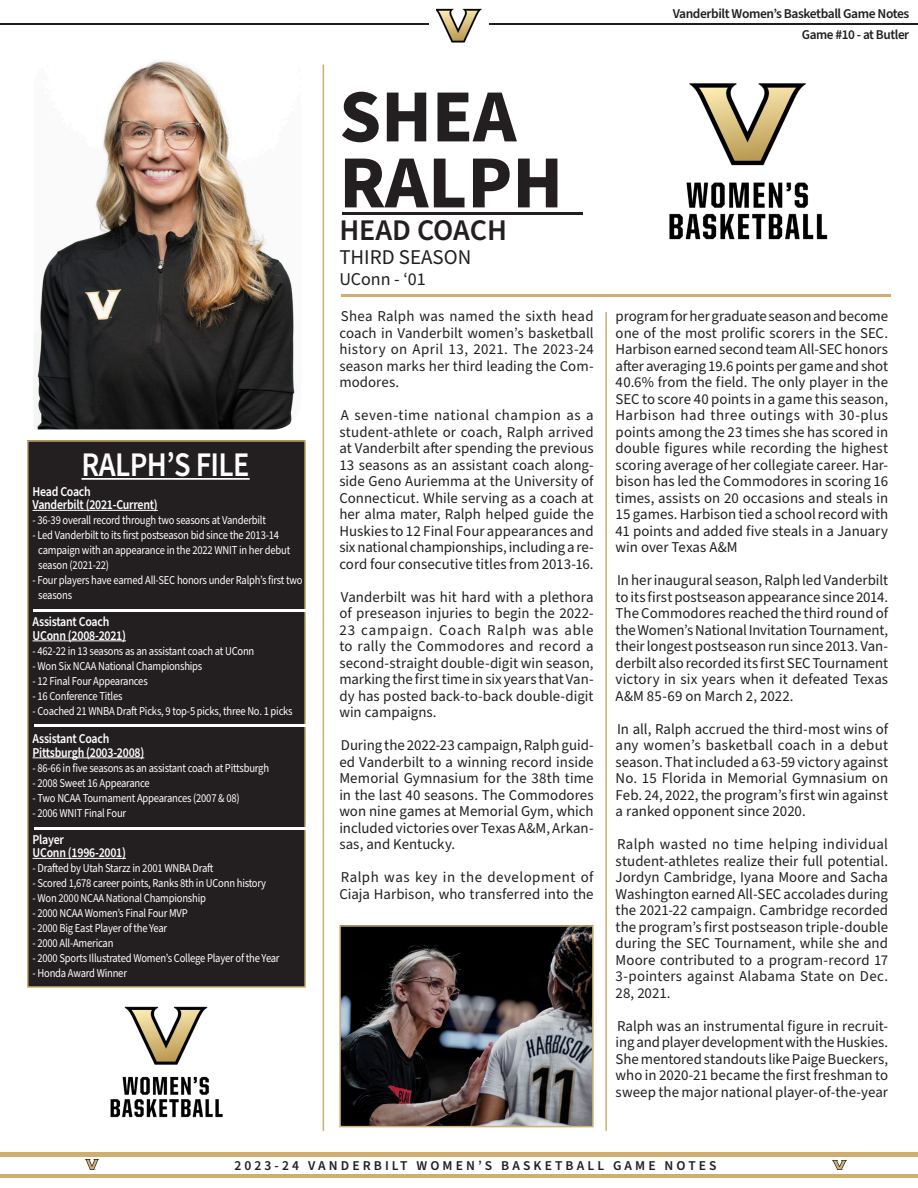
<style>
.page{position:relative;width:918px;height:1188px;background:#fff}
.page>*{position:absolute;margin:0;border:0;box-sizing:border-box;transform-origin:0 0}
.t1{font:700 75px/66px "Source Sans Pro";color:#231f20}
.t2{font:600 34.5px "Source Sans Pro";letter-spacing:-.02em;color:#fff;scale:.88 1}
.t3{font:600 30px "Source Sans Pro";color:#231f20}
.t4{font:21px "Source Sans Pro";color:#231f20}
.t5{font:18px "Source Sans Pro";color:#231f20}
.individual_record_STAT3{font:15px/16.5px "Source Sans Pro";letter-spacing:.005em;color:#231f20;text-align:justify}
.t6{font:600 13.5px "Source Sans Pro";letter-spacing:-.02em;color:#fff;scale:.88 1}
.t7{font:600 13.5px "Source Sans Pro";letter-spacing:-.03em;color:#231f20}
.t8{font:600 13.5px "Source Sans Pro";letter-spacing:.23em;color:#231f20}
.t9{font:12px/15px "Source Sans Pro";letter-spacing:-.02em;color:#fff;scale:.88 1}
</style>
<div class="page">
<hr style="left:0;top:23px;width:428px;height:2px;background:#231f20">
<hr style="left:490px;top:23px;width:428px;height:2px;background:#231f20">
<img style="left:436px;top:8px;width:46px;height:35px">
<hr style="left:0;top:1174px;width:918px;height:4px;background:#cfae70">
<svg style="left:833px;top:1160px;width:13px;height:10px"></svg>
<hr style="left:0;top:1152px;width:918px;height:4px;background:#cfae70">
<svg style="left:86px;top:1160px;width:13px;height:9px"></svg>
<hr style="left:323px;top:65px;width:1px;height:1066px;background:#cfae70">
<hr style="left:342px;top:212px;width:240px;height:2px;background:#231f20">
<hr style="left:341px;top:294px;width:550px;height:3px;background:#cfae70">
<div style="left:28px;top:441px;width:277px;height:546px;background:#231f20"></div>
<div style="left:27px;top:440px;width:279px;height:548px;border:2px solid #cfae70"></div>
<hr style="left:82px;top:478px;width:168px;height:2px;background:#fff">
<hr style="left:33px;top:510px;width:125px;height:1px;background:#fff">
<hr style="left:33px;top:641px;width:93px;height:1px;background:#fff">
<hr style="left:33px;top:758px;width:111px;height:1px;background:#fff">
<hr style="left:33px;top:858px;width:93px;height:1px;background:#fff">
<hr style="left:34px;top:609px;width:273px;height:3px;background:#fff">
<hr style="left:34px;top:828px;width:273px;height:2px;background:#fff">
<hr style="left:34px;top:724px;width:273px;height:2px;background:#fff">
<img style="left:35px;top:60px;width:260px;height:370px">
<img style="left:342px;top:928px;width:249px;height:196px">
<div style="left:339px;top:925px;width:255px;height:202px;border:2px solid #cfae70"></div>
<hr style="left:605px;top:312px;width:2px;height:819px;background:#cfae70">
<img style="left:669px;top:83px;width:159px;height:157px">
<img style="left:110px;top:1006px;width:113px;height:112px">
<p class="t7" style="left:673px;top:5px;width:238px">Vanderbilt Women’s Basketball Game Notes</p>
<p class="t2" style="left:82px;top:442px;width:193px">RALPH’S FILE</p>
<p class="t6" style="left:33px;top:482px;width:68px">Head Coach</p>
<p class="t6" style="left:33px;top:496px;width:144px">Vanderbilt (2021-Current)</p>
<p class="t9" style="left:33px;top:513px;width:267px">- 36-39 overall record through two seasons at Vanderbilt</p>
<p class="t9" style="left:38px;top:528px;width:288px;text-indent:-6px">- Led Vanderbilt to its first postseason bid since the 2013-14 campaign with an appearance in the 2022 WNIT in her debut season (2021-22)</p>
<p class="t9" style="left:38px;top:573px;width:302px;text-indent:-6px">- Four players have earned All-SEC honors under Ralph’s first two seasons</p>
<p class="t6" style="left:33px;top:613px;width:89px">Assistant Coach</p>
<p class="t6" style="left:33px;top:626px;width:108px">UConn (2008-2021)</p>
<p class="t9" style="left:33px;top:644px;width:254px">- 462-22 in 13 seasons as an assistant coach at UConn</p>
<p class="t9" style="left:33px;top:659px;width:195px">- Won Six NCAA National Championships</p>
<p class="t9" style="left:33px;top:674px;width:132px">- 12 Final Four Appearances</p>
<p class="t9" style="left:33px;top:689px;width:104px">- 16 Conference Titles</p>
<p class="t9" style="left:33px;top:704px;width:297px">- Coached 21 WNBA Draft Picks, 9 top-5 picks, three No. 1 picks</p>
<p class="t6" style="left:33px;top:730px;width:89px">Assistant Coach</p>
<p class="t6" style="left:33px;top:743px;width:129px">Pittsburgh (2003-2008)</p>
<p class="t9" style="left:33px;top:761px;width:270px">- 86-66 in five seasons as an assistant coach at Pittsburgh</p>
<p class="t9" style="left:33px;top:776px;width:135px">- 2008 Sweet 16 Appearance</p>
<p class="t9" style="left:33px;top:791px;width:237px">- Two NCAA Tournament Appearances (2007 &amp; 08)</p>
<p class="t9" style="left:33px;top:806px;width:108px">- 2006 WNIT Final Four</p>
<p class="t6" style="left:33px;top:830px;width:37px">Player</p>
<p class="t6" style="left:33px;top:844px;width:108px">UConn (1996-2001)</p>
<p class="t9" style="left:33px;top:861px;width:207px">- Drafted by Utah Starzz in 2001 WNBA Draft</p>
<p class="t9" style="left:33px;top:876px;width:267px">- Scored 1,678 career points, Ranks 8th in UConn history</p>
<p class="t9" style="left:33px;top:891px;width:199px">- Won 2000 NCAA National Championship</p>
<p class="t9" style="left:33px;top:906px;width:178px">- 2000 NCAA Women’s Final Four MVP</p>
<p class="t9" style="left:33px;top:921px;width:155px">- 2000 Big East Player of the Year</p>
<p class="t9" style="left:33px;top:936px;width:93px">- 2000 All-American</p>
<p class="t9" style="left:33px;top:951px;width:282px">- 2000 Sports Illustrated Women’s College Player of the Year</p>
<p class="t9" style="left:33px;top:966px;width:109px">- Honda Award Winner</p>
<p class="t1" style="left:339px;top:85px;width:225px">SHEA<br>RALPH</p>
<p class="t3" style="left:339px;top:210px;width:169px">HEAD COACH</p>
<p class="t4" style="left:339px;top:243px;width:134px">THIRD SEASON</p>
<p class="t5" style="left:339px;top:267px;width:88px">UConn - ‘01</p>
<p class="individual_record_STAT3" style="left:339px;top:309px;width:256px">Shea Ralph was named the sixth head coach in Vanderbilt women’s basketball history on April 13, 2021. The 2023-24 season marks her third leading the Com&shy;modores.</p>
<p class="individual_record_STAT3" style="left:339px;top:408px;width:256px">A seven-time national champion as a student-athlete or coach, Ralph arrived at Vanderbilt after spending the previous 13 seasons as an assistant coach along&shy;side Geno Auriemma at the University of Connecticut. While serving as a coach at her alma mater, Ralph helped guide the Huskies to 12 Final Four appearances and six national championships, including a re&shy;cord four consecutive titles from 2013-16.</p>
<p class="individual_record_STAT3" style="left:339px;top:589px;width:256px">Vanderbilt was hit hard with a plethora of preseason injuries to begin the 2022- 23 campaign. Coach Ralph was able to rally the Commodores and record a second-straight double-digit win season, marking the first time in six years that Van&shy;dy has posted back-to-back double-digit win campaigns.</p>
<p class="individual_record_STAT3" style="left:339px;top:738px;width:256px">During the 2022-23 campaign, Ralph guid&shy;ed Vanderbilt to a winning record inside Memorial Gymnasium for the 38th time in the last 40 seasons. The Commodores won nine games at Memorial Gym, which included victories over Texas A&amp;M, Arkan&shy;sas, and Kentucky.</p>
<p class="individual_record_STAT3" style="left:339px;top:870px;width:256px">Ralph was key in the development of<br>Ciaja Harbison, who transferred into the</p>
<p class="t7" style="left:802px;top:26px;width:109px">Game #10 - at Butler</p>
<p class="individual_record_STAT3" style="left:616px;top:309px;width:274px">program for her graduate season and become one of the most prolific scorers in the SEC.<br>Harbison earned second team All-SEC honors after averaging 19.6 points per game and shot 40.6% from the field. The only player in the SEC to score 40 points in a game this season, Harbison had three outings with 30-plus points among the 23 times she has scored in double figures while recording the highest scoring average of her collegiate career. Har&shy;bison has led the Commodores in scoring 16 times, assists on 20 occasions and steals in 15 games. Harbison tied a school record with 41 points and added five steals in a January win over Texas A&amp;M</p>
<p class="individual_record_STAT3" style="left:616px;top:573px;width:274px">In her inaugural season, Ralph led Vanderbilt to its first postseason appearance since 2014.<br>The Commodores reached the third round of the Women’s National Invitation Tournament, their longest postseason run since 2013. Van&shy;derbilt also recorded its first SEC Tournament victory in six years when it defeated Texas A&amp;M 85-69 on March 2, 2022.</p>
<p class="individual_record_STAT3" style="left:616px;top:721px;width:274px">In all, Ralph accrued the third-most wins of any women’s basketball coach in a debut season. That included a 63-59 victory against No. 15 Florida in Memorial Gymnasium on Feb. 24, 2022, the program’s first win against a ranked opponent since 2020.</p>
<p class="individual_record_STAT3" style="left:616px;top:837px;width:274px">Ralph wasted no time helping individual student-athletes realize their full potential.<br>Jordyn Cambridge, Iyana Moore and Sacha Washington earned All-SEC accolades during the 2021-22 campaign. Cambridge recorded the program’s first postseason triple-double during the SEC Tournament, while she and Moore contributed to a program-record 17<br>3-pointers against Alabama State on Dec.<br>28, 2021.</p>
<p class="individual_record_STAT3" style="left:616px;top:1018px;width:274px">Ralph was an instrumental figure in recruit&shy;ing and player development with the Huskies.<br>She mentored standouts like Paige Bueckers, who in 2020-21 became the first freshman to sweep the major national player-of-the-year</p>
<p class="t8" style="left:234px;top:1157px;width:484px">2023-24 VANDERBILT WOMEN’S BASKETBALL GAME NOTES</p>
</div>
